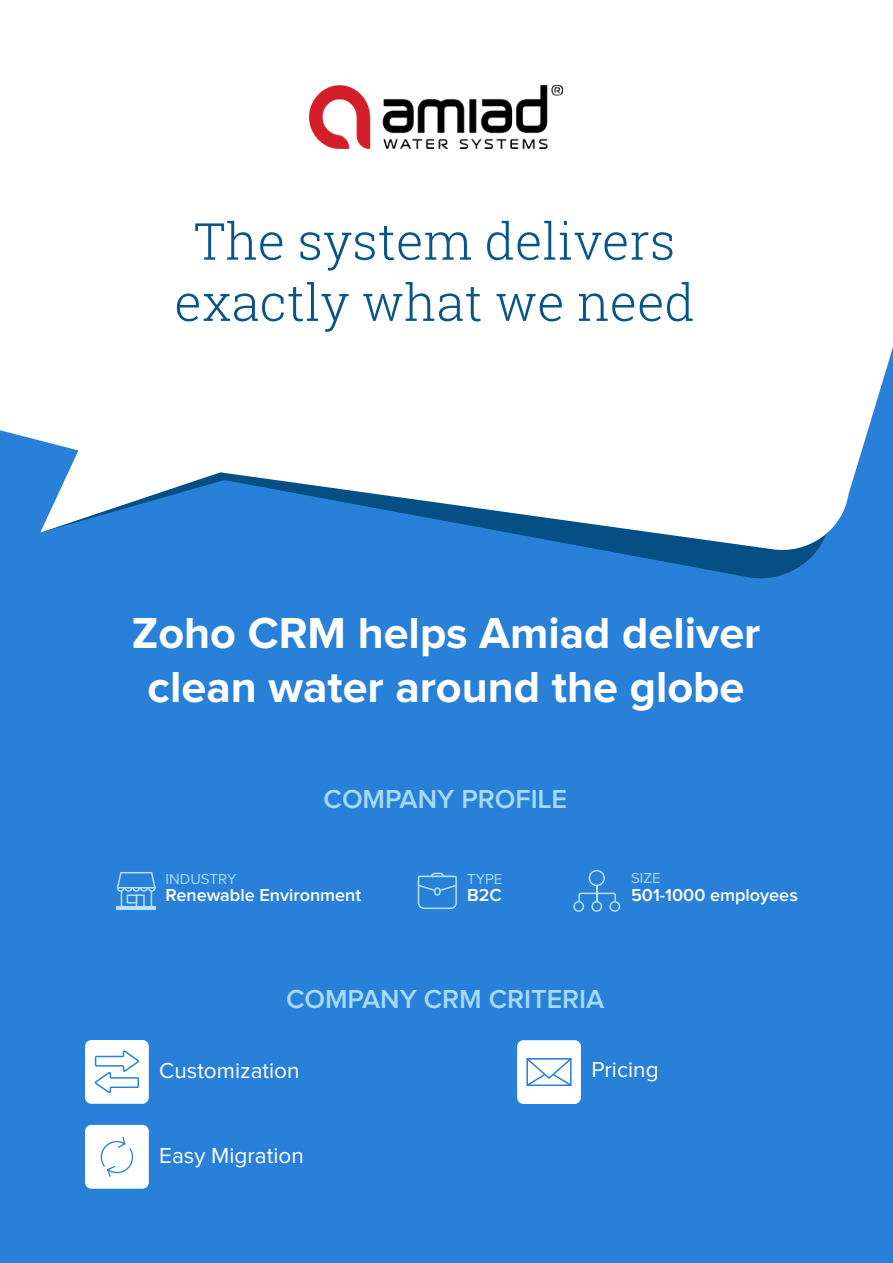
<style>
.page{position:relative;width:893px;height:1263px;background:#2980d9}
.page>*{position:absolute;margin:0;border:0;box-sizing:border-box;transform-origin:0 0}
.t1{font:300 51px "Roboto Slab";color:#0a5588}
.t2{font:700 45px "Proxima Nova";color:#fff}
.t3{font:600 27px "Proxima Nova";color:#a5dbf6}
.t4{font:22.5px "Proxima Nova";color:#fff}
.t5{font:600 18px "Proxima Nova";color:#fff}
.t6{font:15px "Proxima Nova";color:#a5dbf6}
</style>
<div class="page">
<svg style="left:629px;top:555px;width:184px;height:24px;fill:#054f85"></svg>
<svg style="left:0;top:0;width:893px;height:555px;background:#eaf1f9"></svg>
<div style="left:517px;top:1040px;width:64px;height:64px;background:#fff;border-radius:6px"></div>
<div style="left:85px;top:1040px;width:64px;height:64px;background:#fff;border-radius:6px"></div>
<svg style="left:117px;top:872px;width:39px;height:37px"></svg>
<hr style="left:116px;top:906px;width:39px;height:3px;background:#b5e0ff">
<svg style="left:418px;top:873px;width:39px;height:36px"></svg>
<svg style="left:573px;top:870px;width:47px;height:42px"></svg>
<div style="left:85px;top:1125px;width:64px;height:64px;background:#fff;border-radius:6px"></div>
<svg style="left:526px;top:1058px;width:46px;height:28px"></svg>
<svg style="left:100px;top:1136px;width:34px;height:41px"></svg>
<svg style="left:94px;top:1051px;width:45px;height:42px"></svg>
<img style="left:309px;top:85px;width:253px;height:64px">
<p class="t1" style="left:194px;top:206px;width:483px">The system delivers</p>
<p class="t1" style="left:174px;top:267px;width:522px">exactly what we need</p>
<p class="t2" style="left:132px;top:612px;width:630px">Zoho CRM helps Amiad deliver</p>
<p class="t2" style="left:148px;top:666px;width:598px">clean water around the globe</p>
<p class="t3" style="left:324px;top:787px;width:245px">COMPANY PROFILE</p>
<p class="t6" style="left:166px;top:872px;width:72px">INDUSTRY</p>
<p class="t5" style="left:166px;top:887px;width:197px">Renewable Environment</p>
<p class="t6" style="left:467px;top:872px;width:37px">TYPE</p>
<p class="t5" style="left:467px;top:887px;width:36px">B2C</p>
<p class="t6" style="left:631px;top:871px;width:31px">SIZE</p>
<p class="t5" style="left:631px;top:886px;width:168px">501-1000 employees</p>
<p class="t3" style="left:286px;top:986px;width:320px">COMPANY CRM CRITERIA</p>
<p class="t4" style="left:159px;top:1060px;width:142px">Customization</p>
<p class="t4" style="left:159px;top:1145px;width:146px">Easy Migration</p>
<p class="t4" style="left:591px;top:1059px;width:69px">Pricing</p>
</div>
